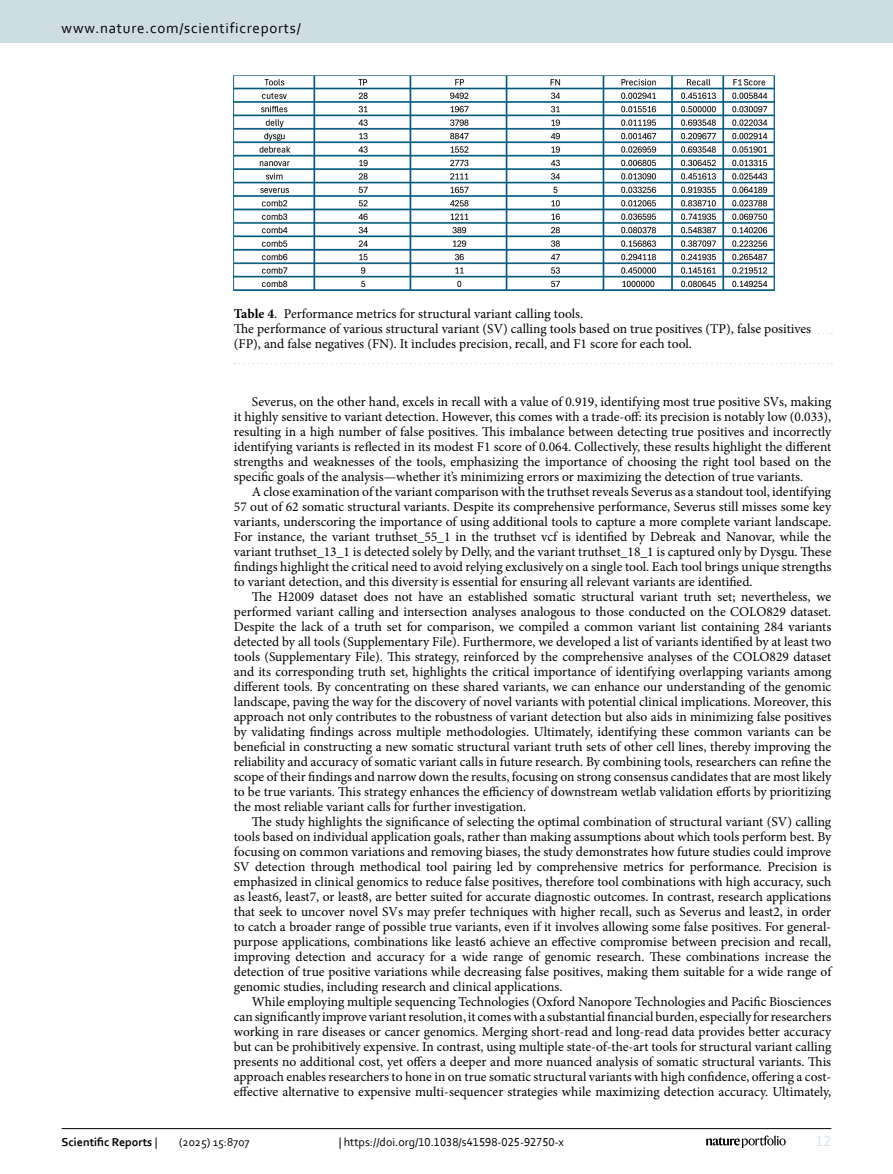
<style>
.page{position:relative;width:893px;height:1174px;background:#fff}
.page>*{position:absolute;margin:0;border:0;box-sizing:border-box;transform-origin:0 0}
.t1{font:15px "Corbel";letter-spacing:.05em;color:#000}
.t2{font:15px "Corbel";color:#d9e4eb}
.Body_Text_Indent{font:13.5px/15px "Minion Pro";color:#000;text-align:justify}
.Figure_Caption{font:13.5px/15px "Minion Pro";color:#000}
.t3{font:12px "Corbel";color:#000}
.t4{font:700 12px "Corbel";color:#000}
.s1{font-weight:700}
.s2{font-weight:400}
</style>
<div class="page">
<img style="left:234px;top:76px;width:540px;height:214px">
<svg style="left:235px;top:333px;width:597px;height:1px"></svg>
<svg style="left:235px;top:363px;width:597px;height:1px"></svg>
<hr style="left:62px;top:1128px;width:769px;height:1px;background:#000">
<svg style="left:706px;top:1135px;width:80px;height:12px"></svg>
<div style="left:0;top:0;width:893px;height:43px;background:#cedde4"></div>
<p class="t1" style="left:62px;top:18px;width:241px">www.nature.com/scientificreports/</p>
<p class="Figure_Caption" style="left:234px;top:306px;width:351px"><span class="s1">Table 4</span>. Performance metrics for structural variant calling tools.</p>
<p class="Figure_Caption" style="left:234px;top:321px;width:579px">The performance of various structural variant (SV) calling tools based on true positives (TP), false positives (FP), and false negatives (FN). It includes precision, recall, and F1 score for each tool.</p>
<p class="Body_Text_Indent" style="left:234px;top:394px;width:599px;text-indent:18px">Severus, on the other hand, excels in recall with a value of 0.919, identifying most true positive SVs, making it highly sensitive to variant detection. However, this comes with a trade-off: its precision is notably low (0.033), resulting in a high number of false positives. This imbalance between detecting true positives and incorrectly identifying variants is reflected in its modest F1 score of 0.064. Collectively, these results highlight the different strengths and weaknesses of the tools, emphasizing the importance of choosing the right tool based on the specific goals of the analysis—whether it’s minimizing errors or maximizing the detection of true variants.</p>
<p class="Body_Text_Indent" style="left:234px;top:484px;width:599px;text-indent:18px">A close examination of the variant comparison with the truthset reveals Severus as a standout tool, identifying 57 out of 62 somatic structural variants. Despite its comprehensive performance, Severus still misses some key variants, underscoring the importance of using additional tools to capture a more complete variant landscape.<br>For instance, the variant truthset_55_1 in the truthset vcf is identified by Debreak and Nanovar, while the variant truthset_13_1 is detected solely by Delly, and the variant truthset_18_1 is captured only by Dysgu. These findings highlight the critical need to avoid relying exclusively on a single tool. Each tool brings unique strengths to variant detection, and this diversity is essential for ensuring all relevant variants are identified.</p>
<p class="Body_Text_Indent" style="left:234px;top:589px;width:599px;text-indent:18px">The H2009 dataset does not have an established somatic structural variant truth set; nevertheless, we performed variant calling and intersection analyses analogous to those conducted on the COLO829 dataset.<br>Despite the lack of a truth set for comparison, we compiled a common variant list containing 284 variants detected by all tools (Supplementary File). Furthermore, we developed a list of variants identified by at least two tools (Supplementary File). This strategy, reinforced by the comprehensive analyses of the COLO829 dataset and its corresponding truth set, highlights the critical importance of identifying overlapping variants among different tools. By concentrating on these shared variants, we can enhance our understanding of the genomic landscape, paving the way for the discovery of novel variants with potential clinical implications. Moreover, this approach not only contributes to the robustness of variant detection but also aids in minimizing false positives by validating findings across multiple methodologies. Ultimately, identifying these common variants can be beneficial in constructing a new somatic structural variant truth sets of other cell lines, thereby improving the reliability and accuracy of somatic variant calls in future research. By combining tools, researchers can refine the scope of their findings and narrow down the results, focusing on strong consensus candidates that are most likely to be true variants. This strategy enhances the efficiency of downstream wetlab validation efforts by prioritizing the most reliable variant calls for further investigation.</p>
<p class="Body_Text_Indent" style="left:234px;top:814px;width:599px;text-indent:18px">The study highlights the significance of selecting the optimal combination of structural variant (SV) calling tools based on individual application goals, rather than making assumptions about which tools perform best. By focusing on common variations and removing biases, the study demonstrates how future studies could improve SV detection through methodical tool pairing led by comprehensive metrics for performance. Precision is emphasized in clinical genomics to reduce false positives, therefore tool combinations with high accuracy, such as least6, least7, or least8, are better suited for accurate diagnostic outcomes. In contrast, research applications that seek to uncover novel SVs may prefer techniques with higher recall, such as Severus and least2, in order to catch a broader range of possible true variants, even if it involves allowing some false positives. For general&shy;purpose applications, combinations like least6 achieve an effective compromise between precision and recall, improving detection and accuracy for a wide range of genomic research. These combinations increase the detection of true positive variations while decreasing false positives, making them suitable for a wide range of genomic studies, including research and clinical applications.</p>
<p class="Body_Text_Indent" style="left:234px;top:994px;width:599px;text-indent:18px">While employing multiple sequencing Technologies (Oxford Nanopore Technologies and Pacific Biosciences can significantly improve variant resolution, it comes with a substantial financial burden, especially for researchers working in rare diseases or cancer genomics. Merging short-read and long-read data provides better accuracy but can be prohibitively expensive. In contrast, using multiple state-of-the-art tools for structural variant calling presents no additional cost, yet offers a deeper and more nuanced analysis of somatic structural variants. This approach enables researchers to hone in on true somatic structural variants with high confidence, offering a cost&shy;effective alternative to expensive multi-sequencer strategies while maximizing detection accuracy. Ultimately,</p>
<p class="t4" style="left:62px;top:1134px;width:97px">Scientific Reports <span class="s2">|</span></p>
<p class="t3" style="left:179px;top:1134px;width:72px">(2025) 15:8707</p>
<p class="t3" style="left:339px;top:1134px;width:227px">| https://doi.org/10.1038/s41598-025-92750-x</p>
<p class="t2" style="left:816px;top:1132px;width:17px">12</p>
</div>
